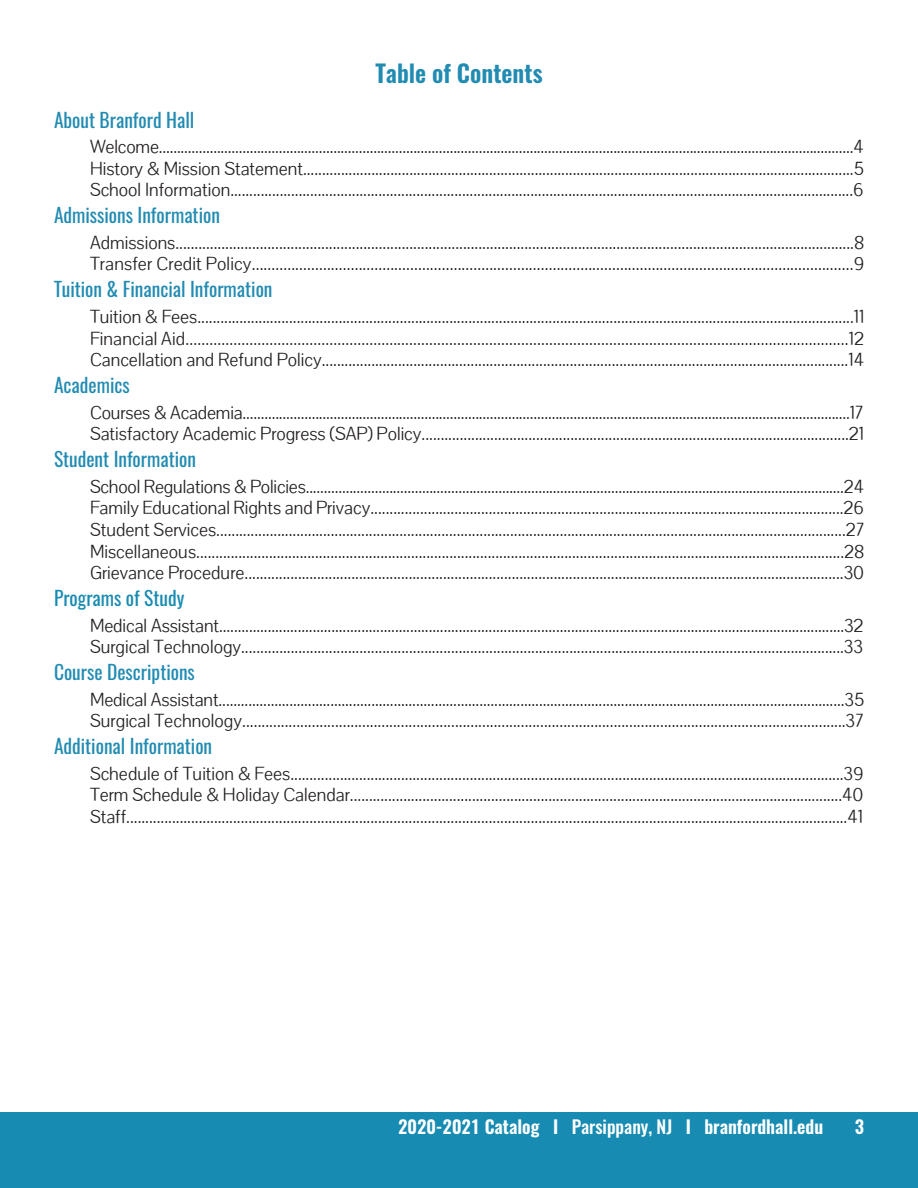
<style>
.page{position:relative;width:918px;height:1188px;background:#fff}
.page>*{position:absolute;margin:0;border:0;box-sizing:border-box;transform-origin:0 0}
.Body_Copy{font:600 24px "Oswald";color:#218bb2}
.t1{font:19.5px "Oswald";color:#218bb2}
.t2{font:19.5px "Oswald";color:#178bb2}
.t3{font:18px/21.6px "Pontano Sans";color:#231f20}
.t4{font:600 18px "Oswald";color:#fff}
.s1{font-weight:500}
</style>
<div class="page">
<div style="left:0;top:1113px;width:918px;height:75px;background:#178bb2"></div>
<p class="Body_Copy" style="left:375px;top:60px;width:169px">Table of Contents</p>
<p class="t1" style="left:54px;top:102px;width:142px">About Branford Hall</p>
<p class="t3" style="left:90px;top:136px;width:775px">Welcome...............................................................................................................................................................................................4</p>
<p class="t3" style="left:90px;top:158px;width:775px">History &amp; Mission Statement.................................................................................................................................................5</p>
<p class="t3" style="left:90px;top:179px;width:775px">School Information....................................................................................................................................................................6</p>
<p class="t1" style="left:54px;top:198px;width:167px">Admissions Information</p>
<p class="t3" style="left:90px;top:232px;width:776px">Admissions.................................................................................................................................................................................8</p>
<p class="t3" style="left:90px;top:253px;width:776px">Transfer Credit Policy........................................................................................................................................................9</p>
<p class="t1" style="left:54px;top:272px;width:220px">Tuition &amp; Financial Information</p>
<p class="t3" style="left:90px;top:306px;width:776px">Tuition &amp; Fees............................................................................................................................................................................11</p>
<p class="t3" style="left:90px;top:327px;width:776px">Financial Aid......................................................................................................................................................................12</p>
<p class="t3" style="left:90px;top:349px;width:776px">Cancellation and Refund Policy..........................................................................................................................................14</p>
<p class="t1" style="left:54px;top:368px;width:77px">Academics</p>
<p class="t3" style="left:90px;top:401px;width:775px">Courses &amp; Academia.......................................................................................................................................................................17</p>
<p class="t3" style="left:90px;top:423px;width:776px">Satisfactory Academic Progress (SAP) Policy................................................................................................................21</p>
<p class="t1" style="left:54px;top:442px;width:144px">Student Information</p>
<p class="t3" style="left:90px;top:476px;width:776px">School Regulations &amp; Policies....................................................................................................................................................24</p>
<p class="t3" style="left:90px;top:497px;width:776px">Family Educational Rights and Privacy............................................................................................................................26</p>
<p class="t3" style="left:90px;top:519px;width:776px">Student Services.....................................................................................................................................................................27</p>
<p class="t3" style="left:90px;top:540px;width:776px">Miscellaneous.........................................................................................................................................................................28</p>
<p class="t3" style="left:90px;top:562px;width:776px">Grievance Procedure.............................................................................................................................................................30</p>
<p class="t2" style="left:54px;top:581px;width:132px">Programs of Study</p>
<p class="t3" style="left:90px;top:614px;width:775px">Medical Assistant.......................................................................................................................................................................32</p>
<p class="t3" style="left:90px;top:636px;width:775px">Surgical Technology..............................................................................................................................................................33</p>
<p class="t1" style="left:54px;top:655px;width:142px">Course Descriptions</p>
<p class="t3" style="left:90px;top:689px;width:776px">Medical Assistant........................................................................................................................................................................35</p>
<p class="t3" style="left:90px;top:710px;width:775px">Surgical Technology............................................................................................................................................................37</p>
<p class="t1" style="left:54px;top:729px;width:160px">Additional Information</p>
<p class="t3" style="left:90px;top:763px;width:775px">Schedule of Tuition &amp; Fees.................................................................................................................................................39</p>
<p class="t3" style="left:90px;top:784px;width:775px">Term Schedule &amp; Holiday Calendar.................................................................................................................................40<br>Staff.............................................................................................................................................................................................41</p>
<p class="t4" style="left:398px;top:1117px;width:426px">2020-2021 Catalog I <span class="s1">Parsippany, NJ</span> I branfordhall.edu</p>
<p class="t4" style="left:855px;top:1117px;width:11px">3</p>
</div>
